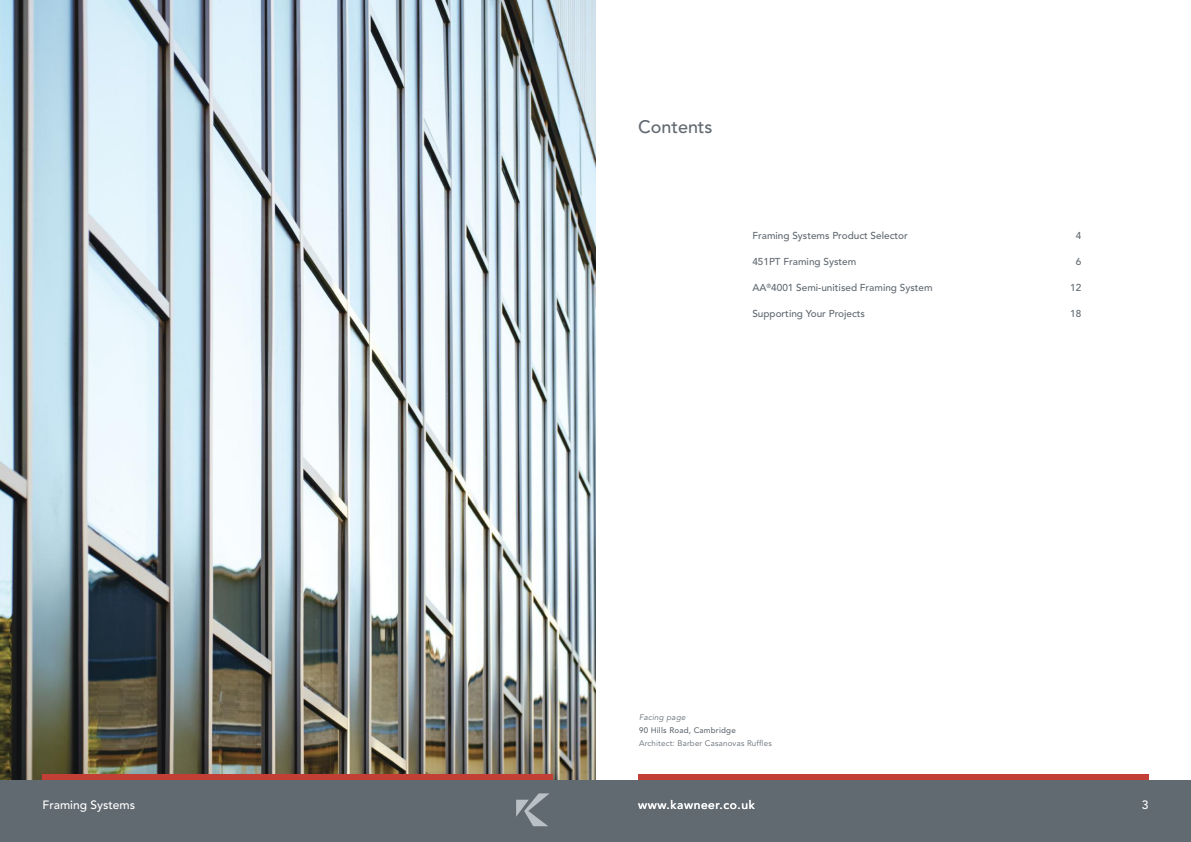
<style>
.page{position:relative;width:1191px;height:842px;background:#fff}
.page>*{position:absolute;margin:0;border:0;box-sizing:border-box;transform-origin:0 0}
.t1{font:500 18px "Avenir";color:#616971}
.t2{font:500 12px "Avenir";letter-spacing:.05em;color:#fff}
.t3{font:500 12px "Avenir";color:#fff}
.t4{font:500 10px "Avenir";color:#616971}
.t5{font:8px "Avenir";letter-spacing:.025em;color:#616971}
.t6{font:500 8px "Avenir";letter-spacing:.025em;color:#616971}
.t7{font:italic 8px "Avenir";letter-spacing:.03em;color:#616971}
</style>
<div class="page">
<img style="left:0;top:0;width:595px;height:780px">
<div style="left:43px;top:774px;width:510px;height:6px;background:#c33e35"></div>
<div style="left:0;top:780px;width:604px;height:62px;background:#616971"></div>
<svg style="left:516px;top:793px;width:33px;height:33px"></svg>
<div style="left:587px;top:780px;width:604px;height:62px;background:#616971"></div>
<div style="left:638px;top:774px;width:510px;height:6px;background:#c33e35"></div>
<h1 class="t1" style="left:638px;top:119px;width:76px">Contents</h1>
<p class="t4" style="left:752px;top:231px;width:157px">Framing Systems Product Selector</p>
<p class="t4" style="left:1075px;top:231px;width:7px">4</p>
<p class="t4" style="left:752px;top:257px;width:105px">451PT Framing System</p>
<p class="t4" style="left:1075px;top:257px;width:7px">6</p>
<p class="t4" style="left:752px;top:283px;width:182px">AA<sup>®</sup>4001 Semi-unitised Framing System</p>
<p class="t4" style="left:1070px;top:283px;width:13px">12</p>
<p class="t4" style="left:752px;top:309px;width:114px">Supporting Your Projects</p>
<p class="t4" style="left:1070px;top:309px;width:13px">18</p>
<p class="t7" style="left:639px;top:714px;width:48px">Facing page</p>
<p class="t6" style="left:639px;top:727px;width:98px">90 Hills Road, Cambridge</p>
<p class="t5" style="left:639px;top:740px;width:134px">Architect: Barber Casanovas Ruffles</p>
<p class="t2" style="left:638px;top:799px;width:118px">www.kawneer.co.uk</p>
<p class="t3" style="left:43px;top:799px;width:94px">Framing Systems</p>
<p class="t3" style="left:1141px;top:799px;width:8px">3</p>
</div>
